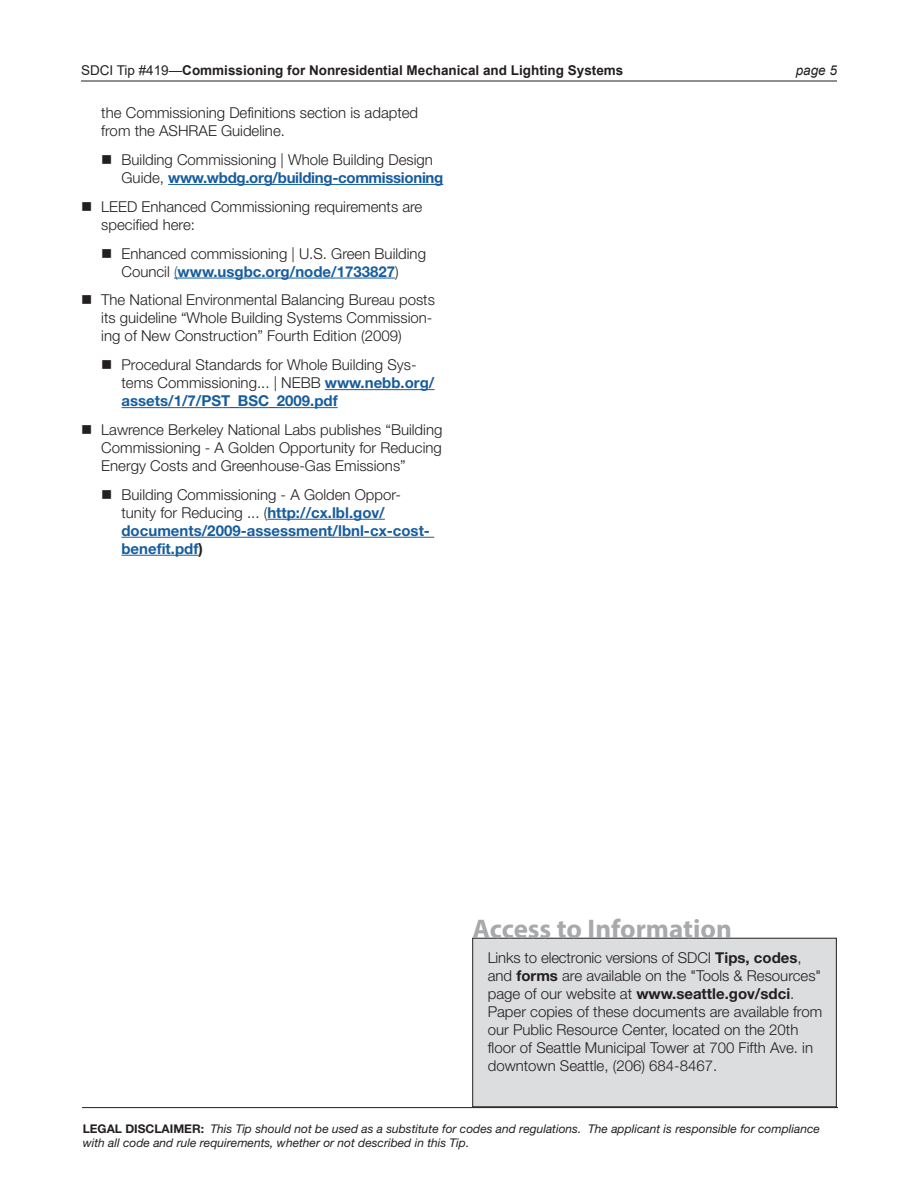
<style>
.page{position:relative;width:918px;height:1188px;background:#fff}
.page>*{position:absolute;margin:0;border:0;box-sizing:border-box;transform-origin:0 0}
.Body_text{font:700 27px "Myriad Pro";color:#a8a9ad}
.Body_text-2{font:300 15px/18px "Helvetica Neue";color:#231f20}
.t1{font:700 15px/18px "Helvetica Neue";color:#175d9e}
.t2{font:700 13.5px "Arial";color:#231f20}
.t3{font:italic 13.5px "Arial";color:#231f20}
.t4{font:italic 12px/13.5px "Helvetica Neue";color:#231f20}
.s1{font-weight:400}
.s2{font-weight:700;color:#175d9e}
.s3{color:#175d9e}
.s4{font-weight:300;color:#231f20}
.s5{color:#231f20}
.s6{font-weight:700}
.s7{font-weight:700;font-style:normal}
</style>
<div class="page">
<hr style="left:82px;top:1107px;width:756px;height:1px;background:#231f20">
<div style="left:473px;top:938px;width:363px;height:169px;background:#dcdddf"></div>
<div style="left:472px;top:938px;width:365px;height:169px;border:1px solid #231f20"></div>
<hr style="left:81px;top:81px;width:756px;height:1px;background:#231f20">
<hr style="left:168px;top:184px;width:275px;height:1px;background:#175d9e">
<hr style="left:174px;top:278px;width:221px;height:1px;background:#175d9e">
<hr style="left:325px;top:389px;width:110px;height:1px;background:#175d9e">
<hr style="left:122px;top:407px;width:216px;height:1px;background:#175d9e">
<hr style="left:267px;top:519px;width:118px;height:1px;background:#175d9e">
<hr style="left:122px;top:537px;width:312px;height:1px;background:#175d9e">
<hr style="left:122px;top:555px;width:76px;height:1px;background:#175d9e">
<p class="t2" style="left:81px;top:60px;width:544px"><span class="s1">SDCI Tip #419—</span>Commissioning for Nonresidential Mechanical and Lighting Systems</p>
<p class="t3" style="left:796px;top:61px;width:43px">page 5</p>
<p class="Body_text-2" style="left:101px;top:103px;width:318px">the Commissioning Definitions section is adapted from the ASHRAE Guideline.</p>
<p class="Body_text-2" style="left:122px;top:150px;width:323px">Building Commissioning | Whole Building Design<br>Guide, <span class="s2">www.wbdg.org/building-commissioning</span></p>
<p class="Body_text-2" style="left:101px;top:197px;width:323px">LEED Enhanced Commissioning requirements are specified here:</p>
<p class="Body_text-2" style="left:122px;top:244px;width:306px">Enhanced commissioning | U.S. Green Building<br>Council <span class="s3">(</span><span class="s2">www.usgbc.org/node/1733827</span>)</p>
<p class="Body_text-2" style="left:101px;top:291px;width:335px">The National Environmental Balancing Bureau posts its guideline “Whole Building Systems Commission&shy;ing of New Construction” Fourth Edition (2009)</p>
<p class="Body_text-2" style="left:122px;top:355px;width:315px">Procedural Standards for Whole Building Sys&shy;tems Commissioning... | NEBB <span class="s2">www.nebb.org/ assets/1/7/PST_BSC_2009.pdf</span></p>
<p class="Body_text-2" style="left:101px;top:420px;width:343px;text-align:justify">Lawrence Berkeley National Labs publishes “Building Commissioning - A Golden Opportunity for Reducing Energy Costs and Greenhouse-Gas Emissions”</p>
<p class="t1" style="left:122px;top:485px;width:310px"><span class="s4">Building Commissioning - A Golden Oppor&shy;tunity for Reducing ... (</span>http://cx.lbl.gov/ documents/2009-assessment/lbnl-cx-cost&shy;benefit.pdf<span class="s5">)</span></p>
<p class="Body_text" style="left:473px;top:911px;width:261px">Access to Information</p>
<p class="Body_text-2" style="left:488px;top:948px;width:336px">Links to electronic versions of SDCI <span class="s6">Tips, codes</span>, and <span class="s6">forms</span> are available on the "Tools &amp; Resources" page of our website at <span class="s6">www.seattle.gov/sdci</span>.<br>Paper copies of these documents are available from our Public Resource Center, located on the 20th floor of Seattle Municipal Tower at 700 Fifth Ave. in downtown Seattle, (206) 684-8467.</p>
<p class="t4" style="left:83px;top:1122px;width:739px"><span class="s7">LEGAL DISCLAIMER:</span> This Tip should not be used as a substitute for codes and regulations. The applicant is responsible for compliance with all code and rule requirements, whether or not described in this Tip.</p>
</div>
